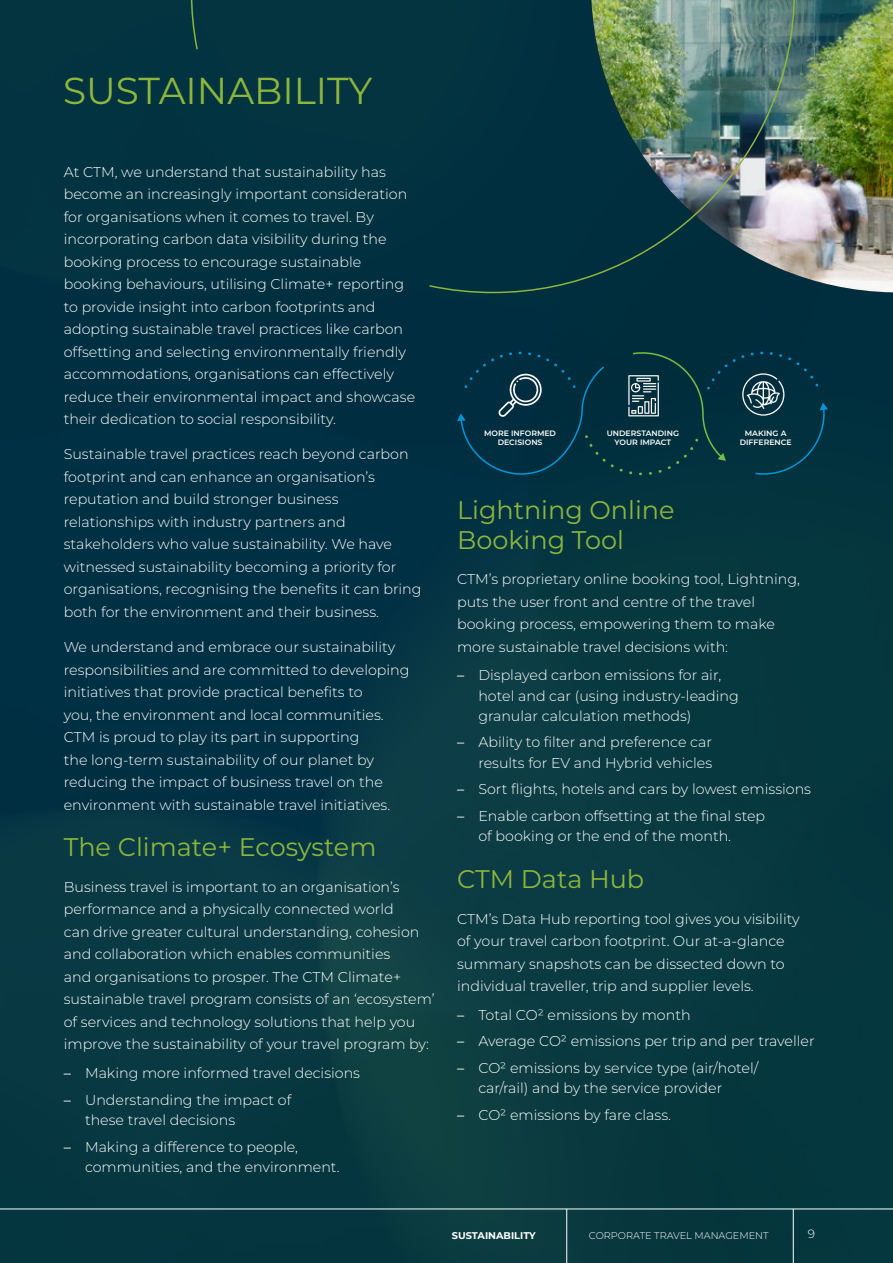
<style>
.page{position:relative;width:893px;height:1263px;background:#fff}
.page>*{position:absolute;margin:0;border:0;box-sizing:border-box;transform-origin:0 0}
.t1{font:37.5px "Montserrat";color:#8cb63c}
.t2{font:25.5px/30px "Montserrat";color:#8cb63c}
.t3{font:300 14.25px/22.5px "Montserrat";color:#fff}
.t4{font:300 12px "Montserrat";color:#fff}
.t5{font:300 9.75px "Montserrat";color:#fff}
.t6{font:700 9.75px "Montserrat";color:#fff}
.t7{font:600 7.8px/9.3px "Montserrat";color:#fff;text-align:center}
.s1{font-family:"Helvetica Neue LT Std"}
</style>
<div class="page">
<div style="left:733px;top:769px;width:160px;height:494px;background:#05373f"></div>
<img style="left:584px;top:292px;width:309px;height:477px">
<div style="left:0;top:184px;width:584px;height:437px;background:#003043"></div>
<div style="left:0;top:0;width:190px;height:184px;background:#033340"></div>
<div style="left:515px;top:621px;width:218px;height:176px;background:#073840"></div>
<div style="left:610px;top:797px;width:251px;height:466px;background:#06373f"></div>
<div style="left:515px;top:701px;width:95px;height:562px;background:#0b3c43"></div>
<img style="left:0;top:621px;width:515px;height:642px">
<svg style="left:457px;top:349px;width:371px;height:128px;background:#083745"></svg>
<img style="left:796px;top:0;width:97px;height:292px">
<img style="left:190px;top:0;width:606px;height:294px">
<hr style="left:0;top:1208px;width:893px;height:1px;background:#fff">
<hr style="left:793px;top:1209px;width:1px;height:54px;background:#fff">
<hr style="left:566px;top:1209px;width:1px;height:54px;background:#fff">
<h1 class="t1" style="left:63px;top:65px;width:311px">SUSTAINABILITY</h1>
<p class="t3" style="left:64px;top:160px;width:353px">At CTM, we understand that sustainability has become an increasingly important consideration for organisations when it comes to travel. By incorporating carbon data visibility during the booking process to encourage sustainable booking behaviours, utilising Climate+ reporting to provide insight into carbon footprints and adopting sustainable travel practices like carbon offsetting and selecting environmentally friendly accommodations, organisations can effectively reduce their environmental impact and showcase their dedication to social responsibility.</p>
<p class="t3" style="left:64px;top:443px;width:359px">Sustainable travel practices reach beyond carbon footprint and can enhance an organisation’s reputation and build stronger business relationships with industry partners and stakeholders who value sustainability. We have witnessed sustainability becoming a priority for organisations, recognising the benefits it can bring both for the environment and their business.</p>
<p class="t3" style="left:64px;top:635px;width:347px">We understand and embrace our sustainability responsibilities and are committed to developing initiatives that provide practical benefits to<br>you, the environment and local communities.<br>CTM is proud to play its part in supporting<br>the long-term sustainability of our planet by reducing the impact of business travel on the environment with sustainable travel initiatives.</p>
<h2 class="t2" style="left:64px;top:831px;width:314px">The Climate+ Ecosystem</h2>
<p class="t3" style="left:64px;top:875px;width:372px">Business travel is important to an organisation’s performance and a physically connected world<br>can drive greater cultural understanding, cohesion and collaboration which enables communities<br>and organisations to prosper. The CTM Climate+ sustainable travel program consists of an ‘ecosystem’ of services and technology solutions that help you improve the sustainability of your travel program by:</p>
<p class="t3" style="left:64px;top:1061px;width:298px"><span class="s1">–</span> Making more informed travel decisions</p>
<p class="t3" style="left:85px;top:1089px;width:208px;line-height:20.2px;text-indent:-21px"><span class="s1">–</span> Understanding the impact of these travel decisions</p>
<p class="t3" style="left:85px;top:1136px;width:256px;line-height:20.2px;text-indent:-21px"><span class="s1">–</span> Making a difference to people, communities, and the environment.</p>
<p class="t7" style="left:484px;top:428px;width:73px">MORE INFORMED<br>DECISIONS</p>
<p class="t7" style="left:607px;top:428px;width:74px">UNDERSTANDING<br>YOUR IMPACT</p>
<p class="t7" style="left:740px;top:428px;width:54px">MAKING A<br>DIFFERENCE</p>
<h2 class="t2" style="left:457px;top:494px;width:219px">Lightning Online<br>Booking Tool</h2>
<p class="t3" style="left:457px;top:567px;width:344px">CTM’s proprietary online booking tool, Lightning, puts the user front and centre of the travel booking process, empowering them to make more sustainable travel decisions with:</p>
<p class="t3" style="left:478px;top:665px;width:262px;line-height:20.2px;text-indent:-21px"><span class="s1">–</span> Displayed carbon emissions for air, hotel and car (using industry-leading granular calculation methods)</p>
<p class="t3" style="left:457px;top:732px;width:257px;line-height:20.2px;text-align:right"><span class="s1">–</span> Ability to filter and preference car results for EV and Hybrid vehicles</p>
<p class="t3" style="left:457px;top:778px;width:355px"><span class="s1">–</span> Sort flights, hotels and cars by lowest emissions</p>
<p class="t3" style="left:478px;top:805px;width:288px;line-height:20.2px;text-indent:-21px"><span class="s1">–</span> Enable carbon offsetting at the final step of booking or the end of the month.</p>
<h2 class="t2" style="left:457px;top:863px;width:189px">CTM Data Hub</h2>
<p class="t3" style="left:457px;top:907px;width:344px">CTM’s Data Hub reporting tool gives you visibility of your travel carbon footprint. Our at-a-glance summary snapshots can be dissected down to individual traveller, trip and supplier levels.</p>
<p class="t3" style="left:457px;top:1003px;width:235px"><span class="s1">–</span> Total CO² emissions by month</p>
<p class="t3" style="left:457px;top:1030px;width:359px"><span class="s1">–</span> Average CO² emissions per trip and per traveller</p>
<p class="t3" style="left:478px;top:1057px;width:281px;line-height:20.2px;text-indent:-21px"><span class="s1">–</span> CO² emissions by service type (air/hotel/ car/rail) and by the service provider</p>
<p class="t3" style="left:457px;top:1103px;width:215px"><span class="s1">–</span> CO² emissions by fare class.</p>
<p class="t6" style="left:452px;top:1228px;width:85px">SUSTAINABILITY</p>
<p class="t5" style="left:589px;top:1229px;width:181px">CORPORATE TRAVEL MANAGEMENT</p>
<p class="t4" style="left:808px;top:1225px;width:9px">9</p>
</div>
